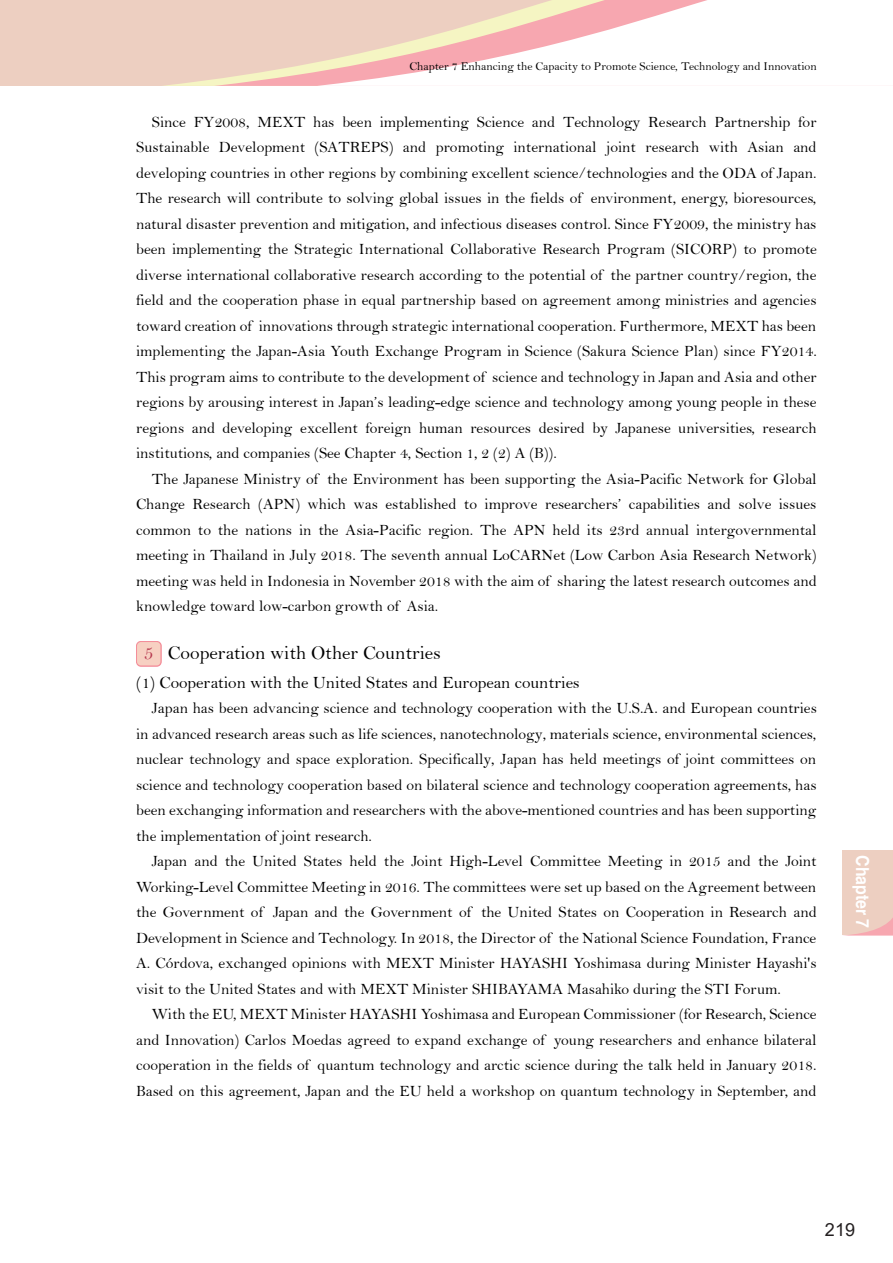
<style>
.page{position:relative;width:893px;height:1263px;background:#fff}
.page>*{position:absolute;margin:0;border:0;box-sizing:border-box;transform-origin:0 0}
.t1{font:19.5px "Bell";color:#000}
.t2{font:700 18px "Helvetica";color:#fff;scale:.88 1}
.t3{font:18px "Arial";color:#231f20}
.t4{font:17.25px "Bell";color:#000}
.t5{font:15.75px "Bell";color:#000}
.t6{font:12px "Bell";color:#000}
.s1{color:#b6374e}
</style>
<div class="page">
<div style="left:0;top:0;width:893px;height:86px;background:#edcfc1"></div>
<svg style="left:214px;top:62px;width:103px;height:24px"></svg>
<svg style="left:317px;top:0;width:576px;height:86px;fill:#fff"></svg>
<div style="left:842px;top:850px;width:51px;height:85px;background:#edcfc1"></div>
<svg style="left:136px;top:641px;width:26px;height:26px"></svg>
<p class="t6" style="left:409px;top:59px;width:409px">Chapter 7 Enhancing the Capacity to Promote Science, Technology and Innovation</p>
<p class="t5" style="left:152px;top:112px;width:666px">Since FY2008, MEXT has been implementing Science and Technology Research Partnership for</p>
<p class="t5" style="left:136px;top:138px;width:682px">Sustainable Development (SATREPS) and promoting international joint research with Asian and</p>
<p class="t5" style="left:136px;top:163px;width:682px">developing countries in other regions by combining excellent science/technologies and the ODA of Japan.</p>
<p class="t5" style="left:136px;top:189px;width:682px">The research will contribute to solving global issues in the fields of environment, energy, bioresources,</p>
<p class="t5" style="left:136px;top:214px;width:682px">natural disaster prevention and mitigation, and infectious diseases control. Since FY2009, the ministry has</p>
<p class="t5" style="left:136px;top:240px;width:682px">been implementing the Strategic International Collaborative Research Program (SICORP) to promote</p>
<p class="t5" style="left:136px;top:265px;width:682px">diverse international collaborative research according to the potential of the partner country/region, the</p>
<p class="t5" style="left:136px;top:291px;width:682px">field and the cooperation phase in equal partnership based on agreement among ministries and agencies</p>
<p class="t5" style="left:136px;top:316px;width:681px">toward creation of innovations through strategic international cooperation. Furthermore, MEXT has been</p>
<p class="t5" style="left:136px;top:342px;width:682px">implementing the Japan-Asia Youth Exchange Program in Science (Sakura Science Plan) since FY2014.</p>
<p class="t5" style="left:136px;top:367px;width:682px">This program aims to contribute to the development of science and technology in Japan and Asia and other</p>
<p class="t5" style="left:136px;top:393px;width:682px">regions by arousing interest in Japan’s leading-edge science and technology among young people in these</p>
<p class="t5" style="left:136px;top:418px;width:682px">regions and developing excellent foreign human resources desired by Japanese universities, research</p>
<p class="t5" style="left:136px;top:444px;width:422px">institutions, and companies (See Chapter 4, Section 1, 2 (2) A (B)).</p>
<p class="t5" style="left:152px;top:469px;width:666px">The Japanese Ministry of the Environment has been supporting the Asia-Pacific Network for Global</p>
<p class="t5" style="left:136px;top:495px;width:682px">Change Research (APN) which was established to improve researchers’ capabilities and solve issues</p>
<p class="t5" style="left:136px;top:520px;width:682px">common to the nations in the Asia-Pacific region. The APN held its 23rd annual intergovernmental</p>
<p class="t5" style="left:136px;top:546px;width:682px">meeting in Thailand in July 2018. The seventh annual LoCARNet (Low Carbon Asia Research Network)</p>
<p class="t5" style="left:136px;top:571px;width:682px">meeting was held in Indonesia in November 2018 with the aim of sharing the latest research outcomes and</p>
<p class="t5" style="left:136px;top:597px;width:304px">knowledge toward low-carbon growth of Asia.</p>
<p class="t1" style="left:144px;top:641px;width:299px"><span class="s1">5</span> Cooperation with Other Countries</p>
<p class="t4" style="left:136px;top:672px;width:445px">(1) Cooperation with the United States and European countries</p>
<p class="t5" style="left:152px;top:699px;width:666px">Japan has been advancing science and technology cooperation with the U.S.A. and European countries</p>
<p class="t5" style="left:136px;top:724px;width:682px">in advanced research areas such as life sciences, nanotechnology, materials science, environmental sciences,</p>
<p class="t5" style="left:136px;top:750px;width:682px">nuclear technology and space exploration. Specifically, Japan has held meetings of joint committees on</p>
<p class="t5" style="left:136px;top:775px;width:682px">science and technology cooperation based on bilateral science and technology cooperation agreements, has</p>
<p class="t5" style="left:136px;top:801px;width:682px">been exchanging information and researchers with the above-mentioned countries and has been supporting</p>
<p class="t5" style="left:136px;top:826px;width:237px">the implementation of joint research.</p>
<p class="t5" style="left:152px;top:852px;width:666px">Japan and the United States held the Joint High-Level Committee Meeting in 2015 and the Joint</p>
<p class="t5" style="left:136px;top:877px;width:682px">Working-Level Committee Meeting in 2016. The committees were set up based on the Agreement between</p>
<p class="t5" style="left:136px;top:903px;width:682px">the Government of Japan and the Government of the United States on Cooperation in Research and</p>
<p class="t5" style="left:136px;top:928px;width:682px">Development in Science and Technology. In 2018, the Director of the National Science Foundation, France</p>
<p class="t5" style="left:136px;top:954px;width:682px">A. Córdova, exchanged opinions with MEXT Minister HAYASHI Yoshimasa during Minister Hayashi's</p>
<p class="t5" style="left:136px;top:979px;width:646px">visit to the United States and with MEXT Minister SHIBAYAMA Masahiko during the STI Forum.</p>
<p class="t5" style="left:152px;top:1005px;width:666px">With the EU, MEXT Minister HAYASHI Yoshimasa and European Commissioner (for Research, Science</p>
<p class="t5" style="left:136px;top:1030px;width:682px">and Innovation) Carlos Moedas agreed to expand exchange of young researchers and enhance bilateral</p>
<p class="t5" style="left:136px;top:1056px;width:682px">cooperation in the fields of quantum technology and arctic science during the talk held in January 2018.</p>
<p class="t5" style="left:136px;top:1081px;width:682px">Based on this agreement, Japan and the EU held a workshop on quantum technology in September, and</p>
<p class="t2" style="left:877px;top:855px;width:85px;rotate:90deg">Chapter 7</p>
<p class="t3" style="left:825px;top:1217px;width:32px">219</p>
</div>
